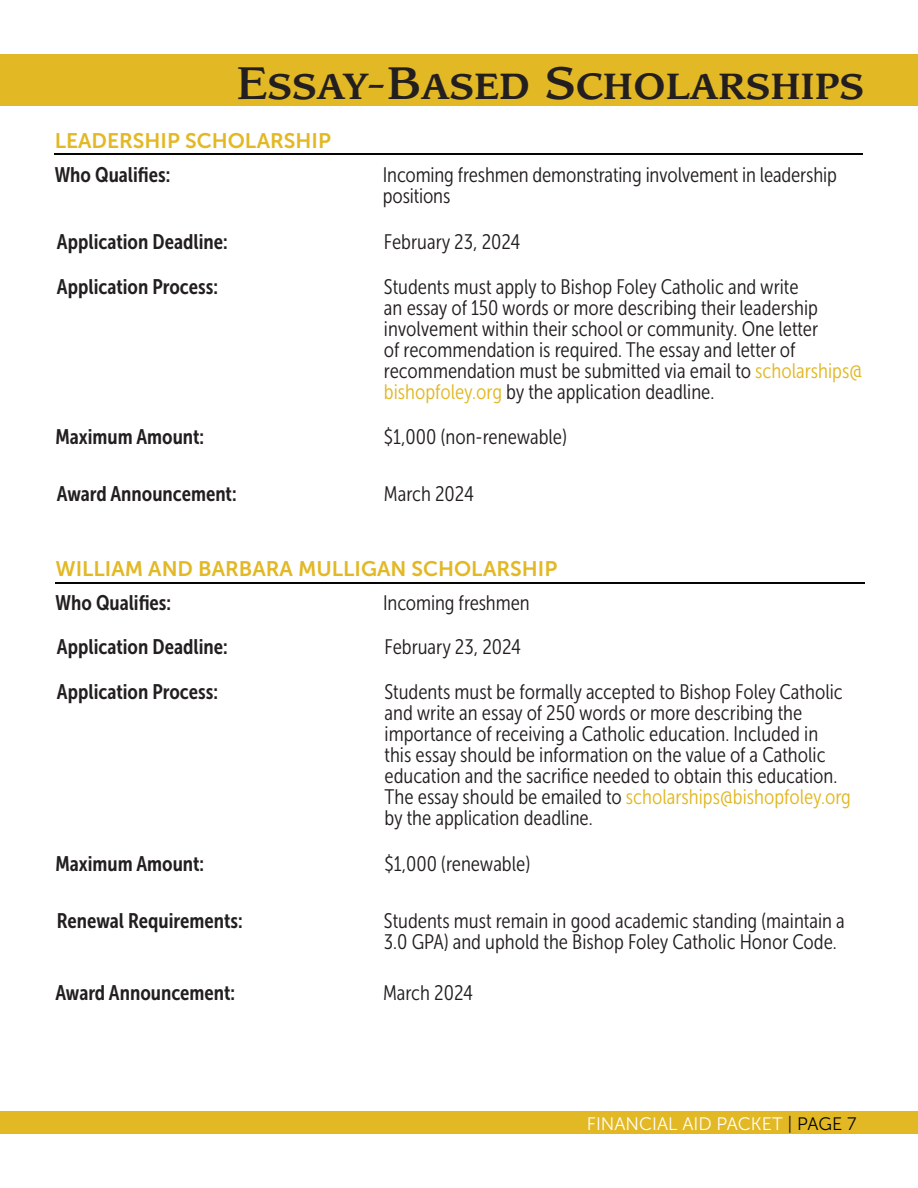
<style>
.page{position:relative;width:918px;height:1188px;background:#fff}
.page>*{position:absolute;margin:0;border:0;box-sizing:border-box;transform-origin:0 0}
.t1{font:45px "Leawood Medium SC";color:#231f20}
.t2{font:21px/21px "Museo Sans Cond 300";color:#231f20}
.t3{font:21px "Museo Sans Cond 700";color:#231f20}
.t4{font:21px "Museo Sans 700";color:#e2b824}
.t5{font:18px "Museo Sans 300";color:#fff}
.s1{color:#e2b824}
.s2{color:#231f20}
.s3{color:#040503}
</style>
<div class="page">
<div style="left:0;top:54px;width:918px;height:51px;background:#e2b824"></div>
<div style="left:0;top:1112px;width:918px;height:22px;background:#e2b824"></div>
<hr style="left:55px;top:153px;width:808px;height:2px;background:#040503">
<hr style="left:55px;top:582px;width:810px;height:1px;background:#040503">
<p class="t1" style="left:237px;top:56px;width:629px">Essay-Based Scholarships</p>
<p class="t4" style="left:55px;top:129px;width:278px">LEADERSHIP SCHOLARSHIP</p>
<p class="t3" style="left:55px;top:163px;width:117px">Who Qualifies:</p>
<p class="t2" style="left:383px;top:165px;width:456px">Incoming freshmen demonstrating involvement in leadership positions</p>
<p class="t3" style="left:57px;top:230px;width:172px">Application Deadline:</p>
<p class="t2" style="left:384px;top:231px;width:138px">February 23, 2024</p>
<p class="t3" style="left:57px;top:275px;width:162px">Application Process:</p>
<p class="t2" style="left:384px;top:276px;width:480px">Students must apply to Bishop Foley Catholic and write<br>an essay of 150 words or more describing their leadership involvement within their school or community. One letter<br>of recommendation is required. The essay and letter of recommendation must be submitted via email to <span class="s1">scholarships@ bishopfoley.org</span> by the application deadline.</p>
<p class="t3" style="left:55px;top:426px;width:150px">Maximum Amount:</p>
<p class="t2" style="left:384px;top:427px;width:184px">$1,000 (non-renewable)</p>
<p class="t3" style="left:57px;top:482px;width:181px">Award Announcement:</p>
<p class="t2" style="left:384px;top:483px;width:92px">March 2024</p>
<p class="t4" style="left:55px;top:557px;width:503px">WILLIAM AND BARBARA MULLIGAN SCHOLARSHIP</p>
<p class="t3" style="left:55px;top:592px;width:117px">Who Qualifies:</p>
<p class="t2" style="left:383px;top:593px;width:148px">Incoming freshmen</p>
<p class="t3" style="left:57px;top:635px;width:172px">Application Deadline:</p>
<p class="t2" style="left:385px;top:636px;width:138px">February 23, 2024</p>
<p class="t3" style="left:57px;top:680px;width:162px">Application Process:</p>
<p class="t2" style="left:385px;top:681px;width:468px">Students must be formally accepted to Bishop Foley Catholic and write an essay of 250 words or more describing the importance of receiving a Catholic education. Included in<br>this essay should be information on the value of a Catholic education and the sacrifice needed to obtain this education.<br>The essay should be emailed to <span class="s1">scholarships@bishopfoley.org </span>by the application deadline.</p>
<p class="t3" style="left:55px;top:852px;width:150px">Maximum Amount:</p>
<p class="t2" style="left:385px;top:853px;width:147px">$1,000 (renewable)</p>
<p class="t3" style="left:57px;top:909px;width:187px">Renewal Requirements:</p>
<p class="t2" style="left:384px;top:910px;width:462px">Students must remain in good academic standing (maintain a<br>3.0 GPA) and uphold the Bishop Foley Catholic Honor Code.</p>
<p class="t3" style="left:55px;top:981px;width:181px">Award Announcement:</p>
<p class="t2" style="left:383px;top:982px;width:92px">March 2024</p>
<p class="t5" style="left:587px;top:1114px;width:271px">FINANCIAL AID PACKET <span class="s2">|</span> <span class="s3">PAGE 7</span></p>
</div>
